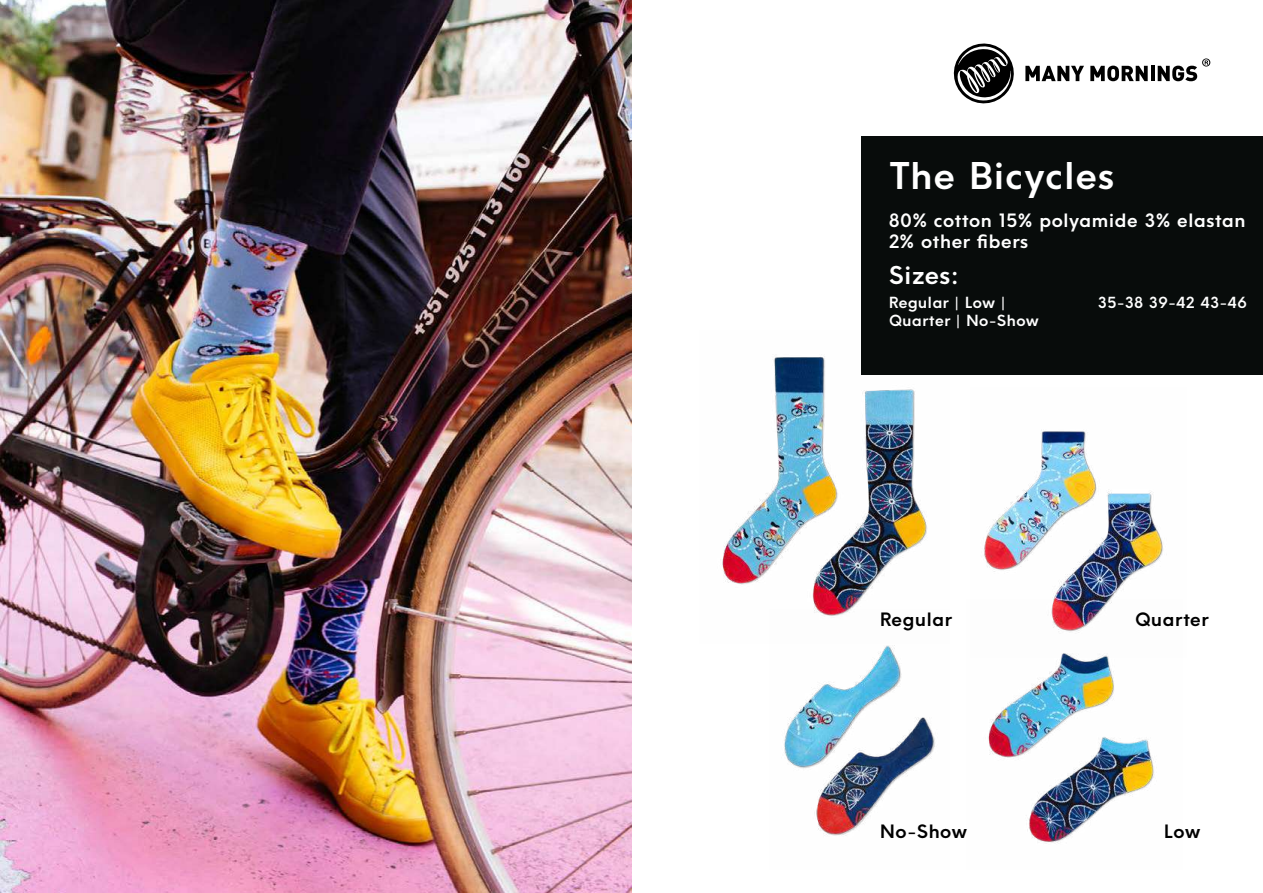
<style>
.page{position:relative;width:1263px;height:893px;background:#fff}
.page>*{position:absolute;margin:0;border:0;box-sizing:border-box;transform-origin:0 0}
.t1{font:600 36px "HK Explorer";color:#fff}
.t2{font:600 24px "HK Explorer";color:#fff}
.t3{font:600 18px/21.6px "HK Explorer";color:#fff}
.t4{font:600 18px "HK Explorer";color:#000}
.t5{font:600 15px/18px "HK Explorer";color:#fff}
</style>
<div class="page">
<img style="left:0;top:0;width:631px;height:893px">
<img style="left:722px;top:356px;width:228px;height:253px">
<div style="left:861px;top:136px;width:402px;height:238px;background:#080c0b"></div>
<img style="left:984px;top:431px;width:179px;height:168px">
<img style="left:988px;top:599px;width:166px;height:244px">
<img style="left:784px;top:609px;width:151px;height:227px">
<svg style="left:1025px;top:66px;width:59px;height:15px"></svg>
<svg style="left:1090px;top:66px;width:58px;height:15px"></svg>
<hr style="left:1151px;top:66px;width:3px;height:15px;background:#000">
<svg style="left:1158px;top:58px;width:52px;height:23px"></svg>
<svg style="left:953px;top:43px;width:61px;height:61px"></svg>
<h1 class="t1" style="left:889px;top:152px;width:227px">The Bicycles</h1>
<p class="t3" style="left:889px;top:210px;width:358px">80% cotton 15% polyamide 3% elastan<br>2% other fibers</p>
<h2 class="t2" style="left:889px;top:259px;width:72px">Sizes:</h2>
<p class="t5" style="left:889px;top:294px;width:152px">Regular | Low |<br>Quarter | No-Show</p>
<p class="t5" style="left:1098px;top:294px;width:151px">35-38 39-42 43-46</p>
<p class="t4" style="left:880px;top:608px;width:74px">Regular</p>
<p class="t4" style="left:1135px;top:608px;width:76px">Quarter</p>
<p class="t4" style="left:880px;top:820px;width:89px">No-Show</p>
<p class="t4" style="left:1164px;top:820px;width:39px">Low</p>
</div>
